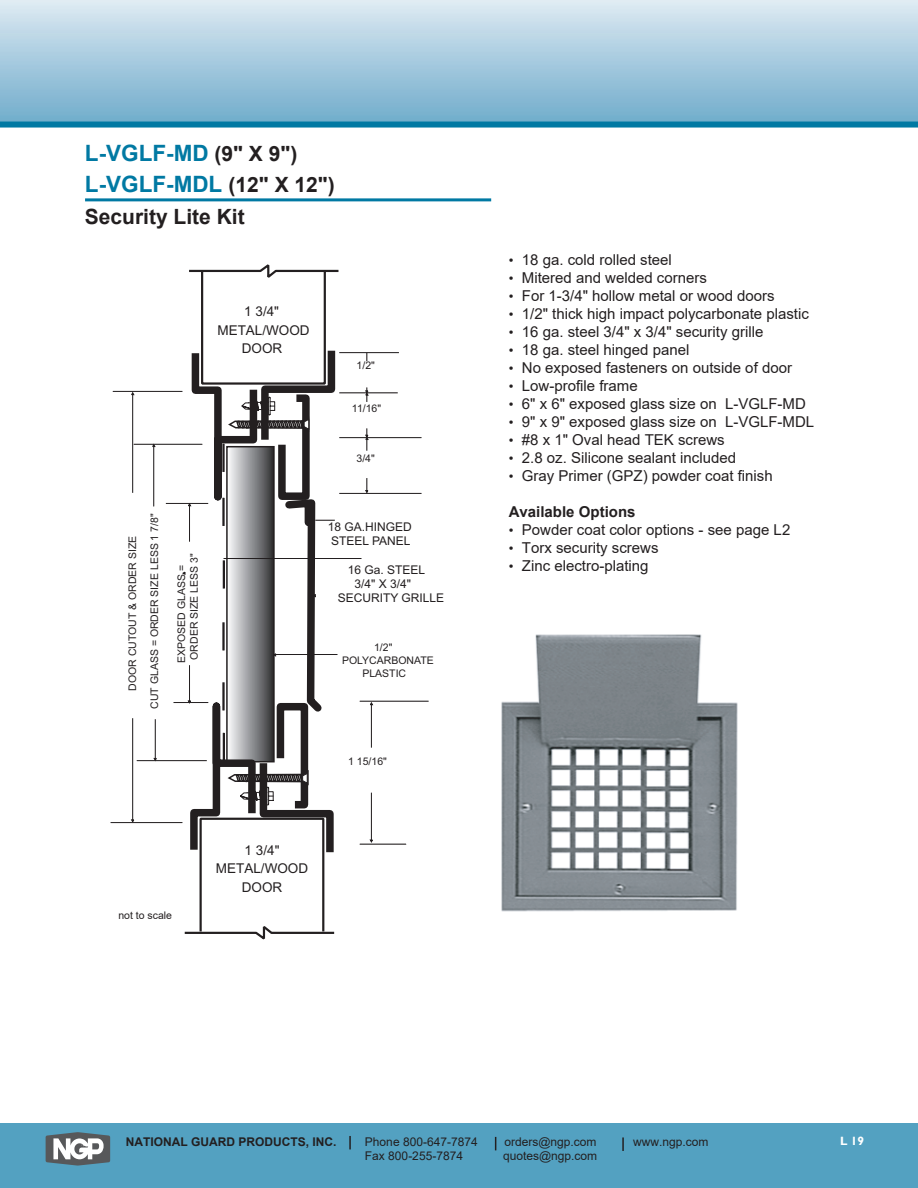
<style>
.page{position:relative;width:918px;height:1188px;background:#fff}
.page>*{position:absolute;margin:0;border:0;box-sizing:border-box;transform-origin:0 0}
.t1{font:700 22.5px/31.5px "Arial";color:#0079a3}
.t2{font:700 21px "Arial";color:#231f20}
.t3{font:15px "Arial";color:#231f20}
.t4{font:700 15px "Arial";color:#231f20}
.t5{font:13.5px/18.5px "Arial";color:#231f20;text-align:center}
.t6{font:12px/14.2px "Arial";color:#231f20}
.t7{font:700 12px "Arial";color:#231f20}
.t8{font:700 12px "Gill Sans";color:#fff}
.t9{font:10.5px/18.5px "Arial";color:#231f20}
.s1{font-size:21px;color:#231f20}
.s2{font-size:13.5px}
</style>
<div class="page">
<div style="left:0;top:1124px;width:918px;height:64px;background:#53a1c1"></div>
<svg style="left:46px;top:1132px;width:64px;height:34px;background:#8c969b"></svg>
<div style="left:0;top:0;width:918px;height:125px;background:linear-gradient(to bottom,#deeaf3,#6eabca)"></div>
<img style="left:501px;top:634px;width:237px;height:278px">
<hr style="left:360px;top:844px;width:46px;height:1px;background:#231f20">
<hr style="left:360px;top:701px;width:69px;height:1px;background:#231f20">
<hr style="left:339px;top:352px;width:60px;height:1px;background:#231f20">
<hr style="left:166px;top:503px;width:42px;height:1px;background:#231f20">
<hr style="left:174px;top:702px;width:34px;height:1px;background:#231f20">
<hr style="left:339px;top:393px;width:59px;height:1px;background:#231f20">
<hr style="left:339px;top:437px;width:82px;height:1px;background:#231f20">
<hr style="left:339px;top:493px;width:82px;height:1px;background:#231f20">
<hr style="left:134px;top:444px;width:68px;height:1px;background:#231f20">
<hr style="left:137px;top:760px;width:70px;height:1px;background:#231f20">
<hr style="left:113px;top:391px;width:69px;height:1px;background:#231f20">
<hr style="left:111px;top:822px;width:71px;height:1px;background:#231f20">
<hr style="left:132px;top:718px;width:1px;height:103px;background:#231f20">
<hr style="left:155px;top:719px;width:1px;height:41px;background:#231f20">
<hr style="left:132px;top:393px;width:1px;height:100px;background:#231f20">
<hr style="left:154px;top:445px;width:1px;height:61px;background:#231f20">
<svg style="left:182px;top:264px;width:191px;height:675px"></svg>
<hr style="left:85px;top:198px;width:406px;height:3px;background:#0079a3">
<div style="left:0;top:122px;width:918px;height:6px;background:#0079a3"></div>
<svg style="left:495px;top:1137px;width:1px;height:13px"></svg>
<svg style="left:349px;top:1136px;width:2px;height:13px"></svg>
<svg style="left:622px;top:1137px;width:2px;height:14px"></svg>
<h1 class="t1" style="left:85px;top:137px;width:251px">L-VGLF-MD <span class="s1">(9" X 9")<br></span>L-VGLF-MDL <span class="s1">(12" X 12")</span></h1>
<h2 class="t2" style="left:85px;top:202px;width:161px">Security Lite Kit</h2>
<p class="t5" style="left:217px;top:302px;width:94px">1 3/4"<br>METAL/WOOD<br>DOOR</p>
<p class="t9" style="left:223px;top:325px;width:79px">13/4" (44.45mm)<br>METAL/WOOD</p>
<p class="t9" style="left:357px;top:356px;width:20px">1/2"</p>
<p class="t9" style="left:352px;top:399px;width:31px">11/16"</p>
<p class="t9" style="left:357px;top:450px;width:20px">3/4"</p>
<p class="t9" style="left:122px;top:709px;width:197px;line-height:22px;text-align:center;rotate:-90deg">DOOR CUTOUT &amp; ORDER SIZE<br>CUT GLASS = ORDER SIZE LESS 1 7/8"</p>
<p class="t9" style="left:175px;top:663px;width:111px;line-height:12.8px;rotate:-90deg">EXPOSED GLASS =<br>ORDER SIZE LESS 3"</p>
<p class="t6" style="left:328px;top:520px;width:86px">18 GA.HINGED<br>STEEL PANEL</p>
<p class="t6" style="left:348px;top:563px;width:79px">16 Ga. STEEL</p>
<p class="t6" style="left:355px;top:577px;width:58px">3/4" X 3/4"</p>
<p class="t6" style="left:338px;top:591px;width:108px">SECURITY GRILLE</p>
<p class="t9" style="left:374px;top:638px;width:20px">1/2"</p>
<p class="t9" style="left:342px;top:651px;width:93px">POLYCARBONATE</p>
<p class="t9" style="left:362px;top:664px;width:45px">PLASTIC</p>
<p class="t9" style="left:348px;top:752px;width:40px">1 15/16"</p>
<p class="t9" style="left:118px;top:906px;width:55px">not to scale</p>
<p class="t9" style="left:225px;top:839px;width:73px;text-align:center">METAL/WOOD<br>DOOR</p>
<p class="t5" style="left:216px;top:841px;width:94px">1 3/4"<br>METAL/WOOD<br>DOOR</p>
<p class="t3" style="left:509px;top:249px;width:165px"><span class="s2">•</span> 18 ga. cold rolled steel</p>
<p class="t3" style="left:509px;top:267px;width:200px"><span class="s2">•</span> Mitered and welded corners</p>
<p class="t3" style="left:509px;top:285px;width:267px"><span class="s2">•</span> For 1-3/4" hollow metal or wood doors</p>
<p class="t3" style="left:509px;top:303px;width:302px"><span class="s2">•</span> 1/2" thick high impact polycarbonate plastic</p>
<p class="t3" style="left:509px;top:321px;width:256px"><span class="s2">•</span> 16 ga. steel 3/4" x 3/4" security grille</p>
<p class="t3" style="left:509px;top:339px;width:182px"><span class="s2">•</span> 18 ga. steel hinged panel</p>
<p class="t3" style="left:509px;top:357px;width:285px"><span class="s2">•</span> No exposed fasteners on outside of door</p>
<p class="t3" style="left:509px;top:375px;width:130px"><span class="s2">•</span> Low-profile frame</p>
<p class="t3" style="left:509px;top:393px;width:299px"><span class="s2">•</span> 6" x 6" exposed glass size on L-VGLF-MD</p>
<p class="t3" style="left:509px;top:411px;width:307px"><span class="s2">•</span> 9" x 9" exposed glass size on L-VGLF-MDL</p>
<p class="t3" style="left:509px;top:429px;width:217px"><span class="s2">•</span> #8 x 1" Oval head TEK screws</p>
<p class="t3" style="left:509px;top:447px;width:229px"><span class="s2">•</span> 2.8 oz. Silicone sealant included</p>
<p class="t3" style="left:509px;top:465px;width:265px"><span class="s2">•</span> Gray Primer (GPZ) powder coat finish</p>
<p class="t4" style="left:509px;top:501px;width:128px">Available Options</p>
<p class="t3" style="left:509px;top:519px;width:283px"><span class="s2">•</span> Powder coat color options - see page L2</p>
<p class="t3" style="left:509px;top:537px;width:151px"><span class="s2">•</span> Torx security screws</p>
<p class="t3" style="left:509px;top:555px;width:141px"><span class="s2">•</span> Zinc electro-plating</p>
<p class="t7" style="left:126px;top:1133px;width:212px">NATIONAL GUARD PRODUCTS, INC.</p>
<p class="t6" style="left:365px;top:1134px;width:114px">Phone 800-647-7874</p>
<p class="t6" style="left:504px;top:1134px;width:94px">orders@ngp.com</p>
<p class="t6" style="left:633px;top:1134px;width:77px">www.ngp.com</p>
<p class="t6" style="left:365px;top:1149px;width:100px">Fax 800-255-7874</p>
<p class="t6" style="left:503px;top:1149px;width:96px">quotes@ngp.com</p>
<p class="t8" style="left:840px;top:1133px;width:25px">L 19</p>
</div>
